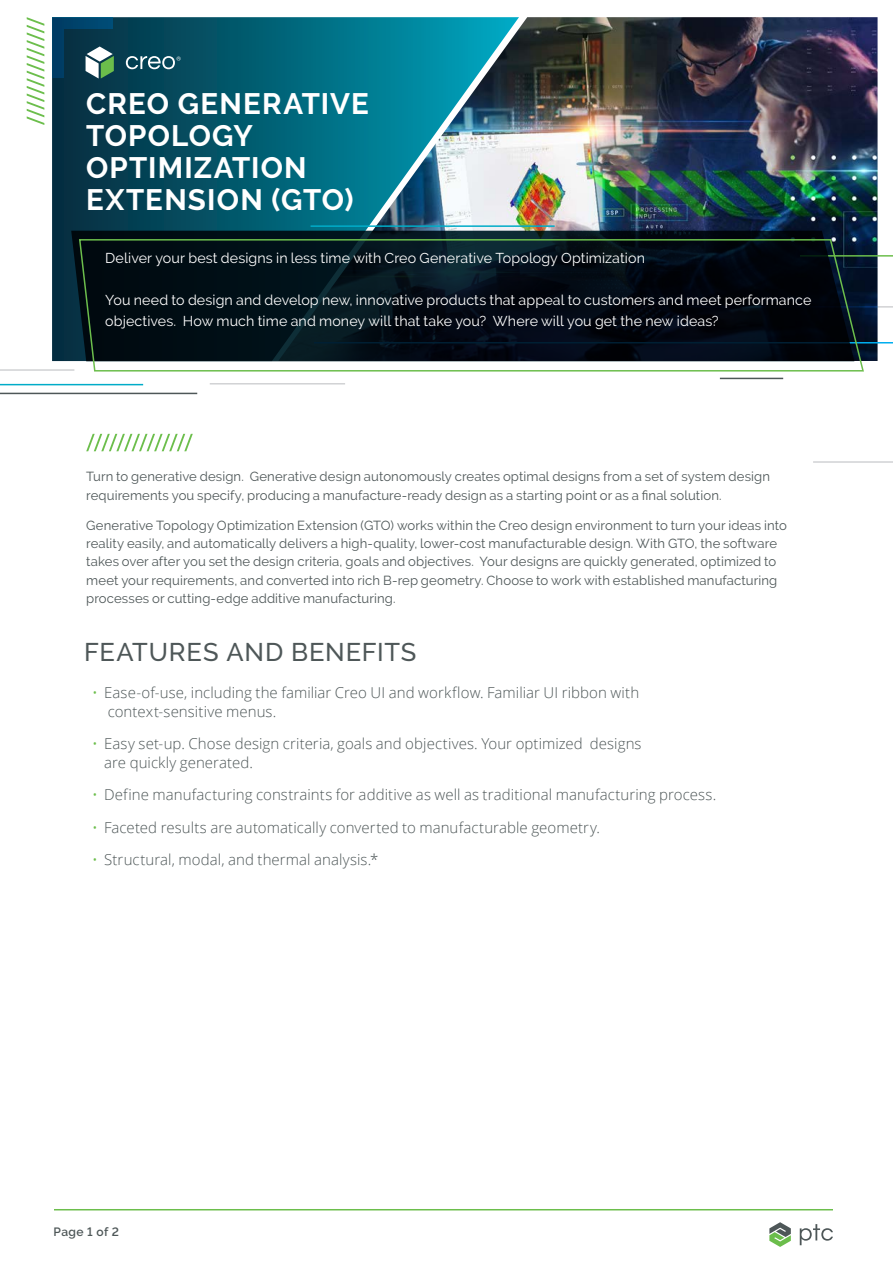
<style>
.page{position:relative;width:893px;height:1263px;background:#fff}
.page>*{position:absolute;margin:0;border:0;box-sizing:border-box;transform-origin:0 0}
._1__Headline{font:700 29.4px/32px "PTC Raleway";letter-spacing:.04em;color:#fff}
._1__Headline-2{font:500 25.5px "PTC Raleway";letter-spacing:.03em;color:#4e5758}
.t1{font:300 15px/18.8px "Open Sans";letter-spacing:.005em;color:#4e5758}
._1__Headline-3{font:14.25px/21px "PTC Raleway";letter-spacing:.005em;color:#fff}
._7__Pull_Quote_-_Tex{font:13.05px/18.3px "PTC Raleway";letter-spacing:.01em;color:#4e5758}
.t2{font:600 12px "PTC Raleway";letter-spacing:.035em;color:#4e5758}
.s1{color:#6cbe4c}
</style>
<div class="page">
<img style="left:519px;top:17px;width:359px;height:344px">
<hr style="left:0;top:393px;width:197px;height:1px;background:#4e5758">
<hr style="left:0;top:384px;width:143px;height:1px;background:#00acc8">
<hr style="left:720px;top:378px;width:63px;height:1px;background:#4e5758">
<hr style="left:813px;top:461px;width:80px;height:2px;background:#d1d2d4">
<hr style="left:0;top:369px;width:74px;height:2px;background:#d1d2d4">
<hr style="left:210px;top:383px;width:135px;height:1px;background:#d1d2d4">
<hr style="left:54px;top:1209px;width:779px;height:1px;background:#6cbe4c">
<svg style="left:52px;top:17px;width:467px;height:344px;background:#1a697c"></svg>
<hr style="left:311px;top:225px;width:244px;height:2px;background:#00acc8">
<hr style="left:683px;top:306px;width:210px;height:2px;background:#d1d2d4">
<hr style="left:800px;top:255px;width:93px;height:2px;background:#6cbe4c">
<hr style="left:314px;top:342px;width:579px;height:1px;background:#00aeef">
<svg style="left:71px;top:231px;width:783px;height:130px;background:#03151f"></svg>
<svg style="left:78px;top:238px;width:787px;height:134px;background:#162228"></svg>
<svg style="left:769px;top:1222px;width:22px;height:25px"></svg>
<svg style="left:800px;top:1224px;width:33px;height:21px"></svg>
<svg style="left:27px;top:17px;width:17px;height:108px"></svg>
<div style="left:52px;top:17px;width:61px;height:12px;background:#00466f"></div>
<div style="left:52px;top:17px;width:12px;height:61px;background:#003b64"></div>
<svg style="left:126px;top:56px;width:55px;height:13px"></svg>
<svg style="left:86px;top:47px;width:28px;height:32px"></svg>
<svg style="left:86px;top:434px;width:107px;height:17px"></svg>
<p class="_1__Headline" style="left:86px;top:88px;width:284px">CREO GENERATIVE</p>
<p class="_1__Headline" style="left:86px;top:120px;width:269px">TOPOLOGY<br>OPTIMIZATION<br>EXTENSION (GTO)</p>
<p class="_1__Headline-3" style="left:105px;top:248px;width:541px">Deliver your best designs in less time with Creo Generative Topology Optimization</p>
<p class="_1__Headline-3" style="left:105px;top:290px;width:708px">You need to design and develop new, innovative products that appeal to customers and meet performance objectives. How much time and money will that take you? Where will you get the new ideas?</p>
<p class="_7__Pull_Quote_-_Tex" style="left:86px;top:467px;width:685px">Turn to generative design. Generative design autonomously creates optimal designs from a set of system design requirements you specify, producing a manufacture-ready design as a starting point or as a final solution.</p>
<p class="_7__Pull_Quote_-_Tex" style="left:86px;top:516px;width:702px">Generative Topology Optimization Extension (GTO) works within the Creo design environment to turn your ideas into reality easily, and automatically delivers a high-quality, lower-cost manufacturable design. With GTO, the software takes over after you set the design criteria, goals and objectives. Your designs are quickly generated, optimized to meet your requirements, and converted into rich B-rep geometry. Choose to work with established manufacturing processes or cutting-edge additive manufacturing.</p>
<p class="_1__Headline-2" style="left:84px;top:637px;width:334px">FEATURES AND BENEFITS</p>
<p class="t1" style="left:108px;top:683px;width:533px;text-indent:-16px"><span class="s1">•</span> Ease-of-use, including the familiar Creo UI and workflow. Familiar UI ribbon with context-sensitive menus.</p>
<p class="t1" style="left:104px;top:734px;width:539px;text-indent:-12px"><span class="s1">•</span> Easy set-up. Chose design criteria, goals and objectives. Your optimized designs are quickly generated.</p>
<p class="t1" style="left:92px;top:785px;width:626px"><span class="s1">•</span> Define manufacturing constraints for additive as well as traditional manufacturing process.</p>
<p class="t1" style="left:92px;top:817px;width:509px"><span class="s1">•</span> Faceted results are automatically converted to manufacturable geometry.</p>
<p class="t1" style="left:92px;top:850px;width:288px"><span class="s1">•</span> Structural, modal, and thermal analysis.*</p>
<p class="t2" style="left:53px;top:1225px;width:67px">Page 1 of 2</p>
</div>
